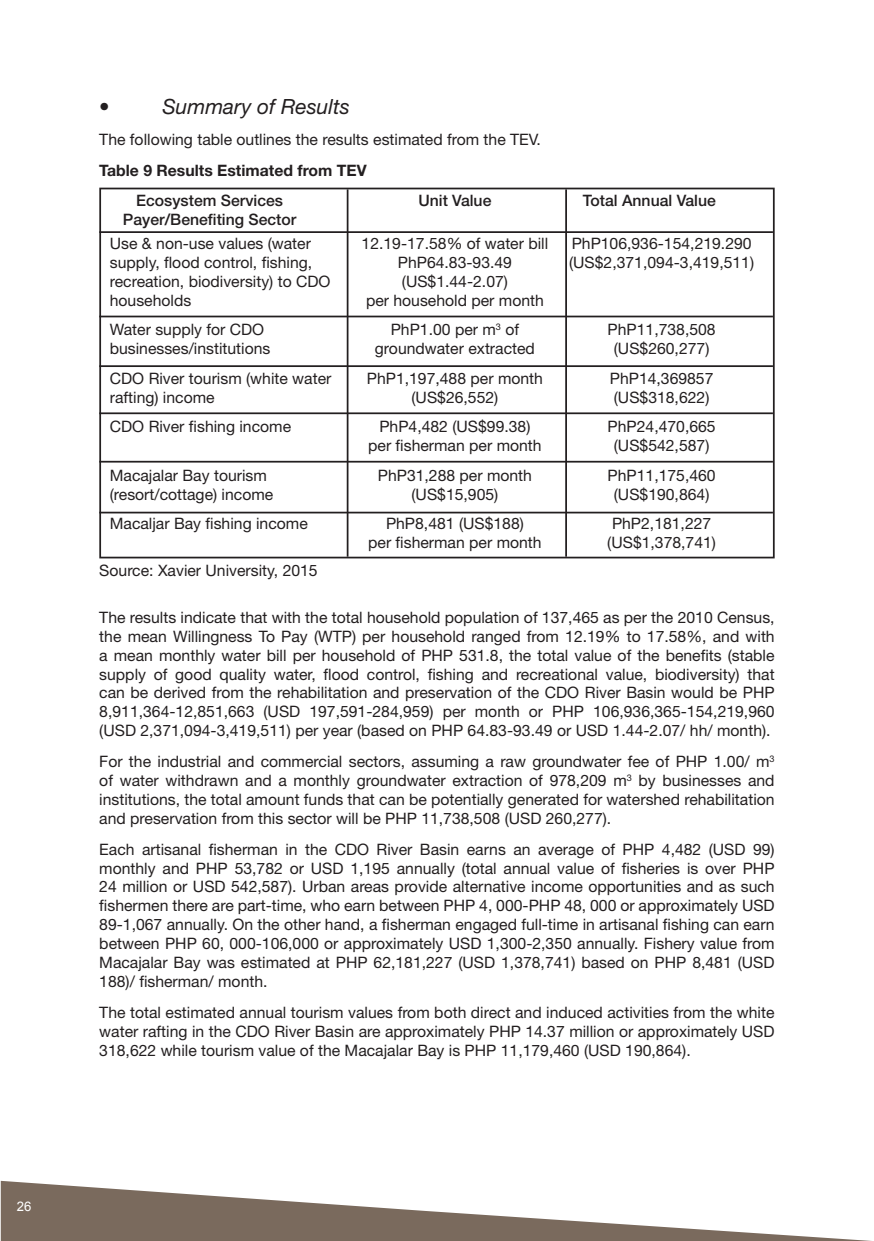
<style>
.page{position:relative;width:874px;height:1241px;background:#fff}
.page>*{position:absolute;margin:0;border:0;box-sizing:border-box;transform-origin:0 0}
.t1{font:italic 21px "Helvetica Neue LT Std";color:#231f20}
.t2{font:15.75px/18.9px "Helvetica Neue LT Std";color:#231f20;text-align:justify}
.t3{font:500 15.75px "Helvetica Neue LT Std";color:#231f20}
.t4{font:700 15.75px "Helvetica Neue LT Std";color:#231f20}
.t5{font:13.12px "Arial";color:#fff}
</style>
<div class="page">
<svg style="left:1px;top:1180px;width:856px;height:60px"></svg>
<div style="left:99px;top:188px;width:675px;height:370px;border:2px solid #231f20"></div>
<hr style="left:99px;top:231px;width:673px;height:2px;background:#231f20">
<hr style="left:99px;top:315px;width:673px;height:2px;background:#231f20">
<hr style="left:99px;top:365px;width:673px;height:2px;background:#231f20">
<hr style="left:99px;top:412px;width:673px;height:2px;background:#231f20">
<hr style="left:99px;top:461px;width:673px;height:1px;background:#231f20">
<hr style="left:99px;top:511px;width:673px;height:2px;background:#231f20">
<hr style="left:346px;top:189px;width:2px;height:367px;background:#231f20">
<hr style="left:565px;top:189px;width:1px;height:367px;background:#231f20">
<p class="t5" style="left:17px;top:1197px;width:16px">26</p>
<p class="t1" style="left:99px;top:94px;width:12px">•</p>
<p class="t1" style="left:162px;top:94px;width:189px">Summary of Results</p>
<p class="t2" style="left:99px;top:130px;width:443px">The following table outlines the results estimated from the TEV.</p>
<p class="t4" style="left:99px;top:160px;width:269px">Table 9 Results Estimated from TEV</p>
<p class="t3" style="left:136px;top:191px;width:148px">Ecosystem Services</p>
<p class="t3" style="left:418px;top:191px;width:74px">Unit Value</p>
<p class="t3" style="left:582px;top:191px;width:134px">Total Annual Value</p>
<p class="t3" style="left:123px;top:210px;width:175px">Payer/Benefiting Sector</p>
<p class="t2" style="left:110px;top:234px;width:202px">Use &amp; non-use values (water</p>
<p class="t2" style="left:361px;top:234px;width:188px">12.19-17.58% of water bill</p>
<p class="t2" style="left:571px;top:234px;width:181px">PhP106,936-154,219.290</p>
<p class="t2" style="left:110px;top:253px;width:204px">supply, flood control, fishing,</p>
<p class="t2" style="left:397px;top:253px;width:116px">PhP64.83-93.49</p>
<p class="t2" style="left:569px;top:253px;width:186px">(US$2,371,094-3,419,511)</p>
<p class="t2" style="left:110px;top:272px;width:222px">recreation, biodiversity) to CDO</p>
<p class="t2" style="left:401px;top:272px;width:107px">(US$1.44-2.07)</p>
<p class="t2" style="left:110px;top:290px;width:83px">households</p>
<p class="t2" style="left:366px;top:290px;width:179px">per household per month</p>
<p class="t2" style="left:110px;top:320px;width:156px">Water supply for CDO</p>
<p class="t2" style="left:390px;top:320px;width:130px">PhP1.00 per m<sup>3</sup> of</p>
<p class="t2" style="left:607px;top:320px;width:109px">PhP11,738,508</p>
<p class="t2" style="left:110px;top:339px;width:162px">businesses/institutions</p>
<p class="t2" style="left:375px;top:339px;width:161px">groundwater extracted</p>
<p class="t2" style="left:613px;top:339px;width:97px">(US$260,277)</p>
<p class="t2" style="left:110px;top:368px;width:223px">CDO River tourism (white water</p>
<p class="t2" style="left:366px;top:368px;width:177px">PhP1,197,488 per month</p>
<p class="t2" style="left:609px;top:368px;width:105px">PhP14,369857</p>
<p class="t2" style="left:110px;top:387px;width:106px">rafting) income</p>
<p class="t2" style="left:411px;top:387px;width:88px">(US$26,552)</p>
<p class="t2" style="left:613px;top:387px;width:97px">(US$318,622)</p>
<p class="t2" style="left:110px;top:417px;width:183px">CDO River fishing income</p>
<p class="t2" style="left:379px;top:417px;width:152px">PhP4,482 (US$99.38)</p>
<p class="t2" style="left:607px;top:417px;width:109px">PhP24,470,665</p>
<p class="t2" style="left:368px;top:436px;width:175px">per fisherman per month</p>
<p class="t2" style="left:613px;top:436px;width:97px">(US$542,587)</p>
<p class="t2" style="left:110px;top:465px;width:158px">Macajalar Bay tourism</p>
<p class="t2" style="left:377px;top:465px;width:156px">PhP31,288 per month</p>
<p class="t2" style="left:607px;top:465px;width:109px">PhP11,175,460</p>
<p class="t2" style="left:110px;top:484px;width:165px">(resort/cottage) income</p>
<p class="t2" style="left:411px;top:484px;width:88px">(US$15,905)</p>
<p class="t2" style="left:613px;top:484px;width:97px">(US$190,864)</p>
<p class="t2" style="left:110px;top:514px;width:199px">Macaljar Bay fishing income</p>
<p class="t2" style="left:386px;top:514px;width:139px">PhP8,481 (US$188)</p>
<p class="t2" style="left:611px;top:514px;width:101px">PhP2,181,227</p>
<p class="t2" style="left:368px;top:533px;width:175px">per fisherman per month</p>
<p class="t2" style="left:607px;top:533px;width:110px">(US$1,378,741)</p>
<p class="t2" style="left:99px;top:561px;width:220px">Source: Xavier University, 2015</p>
<p class="t2" style="left:99px;top:607px;width:676px">The results indicate that with the total household population of 137,465 as per the 2010 Census, the mean Willingness To Pay (WTP) per household ranged from 12.19% to 17.58%, and with a mean monthly water bill per household of PHP 531.8, the total value of the benefits (stable supply of good quality water, flood control, fishing and recreational value, biodiversity) that can be derived from the rehabilitation and preservation of the CDO River Basin would be PHP 8,911,364-12,851,663 (USD 197,591-284,959) per month or PHP 106,936,365-154,219,960 (USD 2,371,094-3,419,511) per year (based on PHP 64.83-93.49 or USD 1.44-2.07/ hh/ month).</p>
<p class="t2" style="left:99px;top:751px;width:676px">For the industrial and commercial sectors, assuming a raw groundwater fee of PHP 1.00/ m<sup>3 </sup>of water withdrawn and a monthly groundwater extraction of 978,209 m<sup>3</sup> by businesses and institutions, the total amount funds that can be potentially generated for watershed rehabilitation and preservation from this sector will be PHP 11,738,508 (USD 260,277).</p>
<p class="t2" style="left:99px;top:839px;width:676px">Each artisanal fisherman in the CDO River Basin earns an average of PHP 4,482 (USD 99) monthly and PHP 53,782 or USD 1,195 annually (total annual value of fisheries is over PHP 24 million or USD 542,587). Urban areas provide alternative income opportunities and as such fishermen there are part-time, who earn between PHP 4, 000-PHP 48, 000 or approximately USD 89-1,067 annually. On the other hand, a fisherman engaged full-time in artisanal fishing can earn between PHP 60, 000-106,000 or approximately USD 1,300-2,350 annually. Fishery value from Macajalar Bay was estimated at PHP 62,181,227 (USD 1,378,741) based on PHP 8,481 (USD 188)/ fisherman/ month.</p>
<p class="t2" style="left:99px;top:1002px;width:676px">The total estimated annual tourism values from both direct and induced activities from the white water rafting in the CDO River Basin are approximately PHP 14.37 million or approximately USD 318,622 while tourism value of the Macajalar Bay is PHP 11,179,460 (USD 190,864).</p>
</div>
